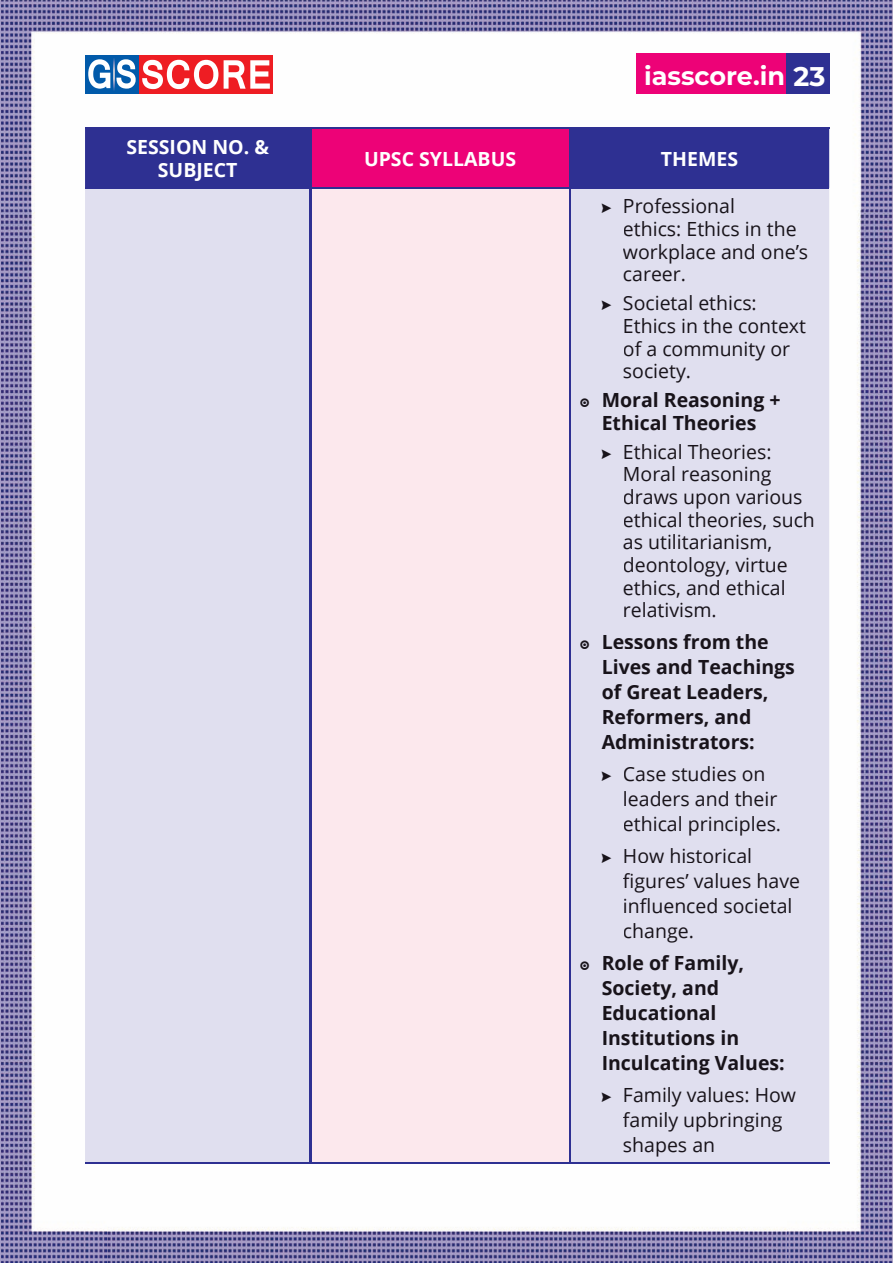
<style>
.page{position:relative;width:893px;height:1263px;background:#fff}
.page>*{position:absolute;margin:0;border:0;box-sizing:border-box;transform-origin:0 0}
.t1{font:700 25.5px "Montserrat";color:#fff}
.t2{font:19.5px/22.6px "Open Sans";color:#18131a}
.t3{font:700 19.5px/25.2px "Open Sans";color:#18131a}
.t4{font:700 19.5px/23.4px "Open Sans";color:#fff;text-align:center}
.s1{font-size:27px}
</style>
<div class="page">
<img style="left:1px;top:0;width:892px;height:210px">
<img style="left:1px;top:210px;width:104px;height:1053px">
<img style="left:788px;top:210px;width:105px;height:1053px">
<img style="left:105px;top:1227px;width:683px;height:36px">
<img style="left:0;top:0;width:1px;height:1263px">
<div style="left:636px;top:54px;width:194px;height:40px;background:#ed0277"></div>
<div style="left:786px;top:54px;width:44px;height:40px;background:#2e3092"></div>
<div style="left:85px;top:55px;width:188px;height:39px;background:#ee1d23"></div>
<div style="left:85px;top:55px;width:54px;height:39px;background:#015aaa"></div>
<svg style="left:142px;top:60px;width:128px;height:29px"></svg>
<svg style="left:88px;top:58px;width:48px;height:32px"></svg>
<div style="left:85px;top:130px;width:744px;height:57px;background:#2e3092"></div>
<div style="left:310px;top:128px;width:260px;height:60px;background:#ed0277"></div>
<div style="left:85px;top:189px;width:744px;height:973px;background:#e0dfef"></div>
<div style="left:310px;top:188px;width:260px;height:975px;background:#fce8ed"></div>
<hr style="left:85px;top:128px;width:225px;height:1px;background:#2e3092">
<hr style="left:85px;top:129px;width:225px;height:1px;background:#2e3092">
<hr style="left:310px;top:128px;width:260px;height:1px;background:#2e3092">
<hr style="left:311px;top:129px;width:258px;height:1px;background:#2e3092">
<hr style="left:310px;top:128px;width:1px;height:60px;background:#2e3092">
<hr style="left:311px;top:129px;width:1px;height:58px;background:#2e3092">
<hr style="left:570px;top:128px;width:259px;height:1px;background:#2e3092">
<hr style="left:570px;top:129px;width:259px;height:1px;background:#2e3092">
<hr style="left:569px;top:129px;width:1px;height:58px;background:#2e3092">
<hr style="left:570px;top:129px;width:1px;height:58px;background:#2e3092">
<hr style="left:85px;top:187px;width:225px;height:1px;background:#2e3092">
<hr style="left:85px;top:188px;width:225px;height:1px;background:#2e3092">
<hr style="left:311px;top:187px;width:258px;height:1px;background:#2e3092">
<hr style="left:310px;top:188px;width:260px;height:1px;background:#2e3092">
<hr style="left:310px;top:188px;width:1px;height:975px;background:#2e3092">
<hr style="left:311px;top:189px;width:1px;height:973px;background:#2e3092">
<hr style="left:570px;top:187px;width:259px;height:1px;background:#2e3092">
<hr style="left:570px;top:188px;width:259px;height:1px;background:#2e3092">
<hr style="left:569px;top:189px;width:1px;height:973px;background:#2e3092">
<hr style="left:570px;top:189px;width:1px;height:973px;background:#2e3092">
<hr style="left:85px;top:1162px;width:225px;height:1px;background:#2e3092">
<hr style="left:85px;top:1163px;width:225px;height:1px;background:#2e3092">
<hr style="left:311px;top:1162px;width:258px;height:1px;background:#2e3092">
<hr style="left:310px;top:1163px;width:260px;height:1px;background:#2e3092">
<hr style="left:570px;top:1162px;width:259px;height:1px;background:#2e3092">
<hr style="left:570px;top:1163px;width:259px;height:1px;background:#2e3092">
<div style="left:625px;top:199px;width:110px;height:15px;background:#e0dfef"></div>
<div style="left:624px;top:221px;width:173px;height:15px;background:#e0dfef"></div>
<div style="left:623px;top:244px;width:185px;height:19px;background:#e0dfef"></div>
<div style="left:624px;top:271px;width:61px;height:11px;background:#e0dfef"></div>
<div style="left:624px;top:295px;width:133px;height:16px;background:#e0dfef"></div>
<div style="left:625px;top:318px;width:181px;height:15px;background:#e0dfef"></div>
<div style="left:624px;top:341px;width:166px;height:19px;background:#e0dfef"></div>
<div style="left:624px;top:364px;width:66px;height:19px;background:#e0dfef"></div>
<div style="left:603px;top:392px;width:177px;height:20px;background:#e0dfef"></div>
<div style="left:603px;top:415px;width:153px;height:15px;background:#e0dfef"></div>
<div style="left:625px;top:444px;width:146px;height:15px;background:#e0dfef"></div>
<div style="left:625px;top:467px;width:146px;height:19px;background:#e0dfef"></div>
<div style="left:624px;top:489px;width:179px;height:20px;background:#e0dfef"></div>
<div style="left:624px;top:512px;width:191px;height:17px;background:#e0dfef"></div>
<div style="left:624px;top:534px;width:148px;height:18px;background:#e0dfef"></div>
<div style="left:624px;top:557px;width:164px;height:20px;background:#e0dfef"></div>
<div style="left:624px;top:580px;width:162px;height:17px;background:#e0dfef"></div>
<div style="left:625px;top:602px;width:90px;height:15px;background:#e0dfef"></div>
<div style="left:603px;top:634px;width:166px;height:15px;background:#e0dfef"></div>
<div style="left:603px;top:659px;width:192px;height:19px;background:#e0dfef"></div>
<div style="left:603px;top:684px;width:166px;height:17px;background:#e0dfef"></div>
<div style="left:603px;top:709px;width:148px;height:18px;background:#e0dfef"></div>
<div style="left:602px;top:734px;width:152px;height:16px;background:#e0dfef"></div>
<div style="left:624px;top:766px;width:141px;height:15px;background:#e0dfef"></div>
<div style="left:625px;top:791px;width:152px;height:15px;background:#e0dfef"></div>
<div style="left:624px;top:816px;width:156px;height:20px;background:#e0dfef"></div>
<div style="left:625px;top:848px;width:127px;height:15px;background:#e0dfef"></div>
<div style="left:623px;top:873px;width:177px;height:19px;background:#e0dfef"></div>
<div style="left:624px;top:898px;width:168px;height:15px;background:#e0dfef"></div>
<div style="left:624px;top:923px;width:68px;height:20px;background:#e0dfef"></div>
<div style="left:603px;top:955px;width:141px;height:19px;background:#e0dfef"></div>
<div style="left:603px;top:980px;width:116px;height:19px;background:#e0dfef"></div>
<div style="left:603px;top:1005px;width:114px;height:15px;background:#e0dfef"></div>
<div style="left:603px;top:1030px;width:136px;height:15px;background:#e0dfef"></div>
<div style="left:603px;top:1055px;width:181px;height:20px;background:#e0dfef"></div>
<div style="left:625px;top:1087px;width:171px;height:19px;background:#e0dfef"></div>
<div style="left:623px;top:1112px;width:159px;height:20px;background:#e0dfef"></div>
<div style="left:624px;top:1137px;width:90px;height:20px;background:#e0dfef"></div>
<svg style="left:602px;top:204px;width:9px;height:9px"></svg>
<svg style="left:602px;top:301px;width:9px;height:9px"></svg>
<svg style="left:580px;top:398px;width:9px;height:9px"></svg>
<svg style="left:602px;top:449px;width:9px;height:10px"></svg>
<svg style="left:580px;top:640px;width:9px;height:9px"></svg>
<svg style="left:602px;top:771px;width:9px;height:10px"></svg>
<svg style="left:602px;top:853px;width:9px;height:10px"></svg>
<svg style="left:580px;top:961px;width:9px;height:9px"></svg>
<svg style="left:602px;top:1092px;width:9px;height:10px"></svg>
<h1 class="t1" style="left:644px;top:57px;width:183px">iasscore.in <span class="s1">23</span></h1>
<p class="t4" style="left:126px;top:135px;width:144px">SESSION NO. &amp;<br>SUBJECT</p>
<p class="t4" style="left:364px;top:146px;width:154px">UPSC SYLLABUS</p>
<p class="t4" style="left:661px;top:146px;width:79px">THEMES</p>
<p class="t2" style="left:623px;top:195px;width:187px">Professional<br>ethics: Ethics in the workplace and one’s career.</p>
<p class="t2" style="left:623px;top:291px;width:185px">Societal ethics:<br>Ethics in the context of a community or society.</p>
<p class="t3" style="left:602px;top:388px;width:180px;line-height:22.6px">Moral Reasoning +<br>Ethical Theories</p>
<p class="t2" style="left:623px;top:440px;width:193px">Ethical Theories:<br>Moral reasoning draws upon various ethical theories, such as utilitarianism, deontology, virtue ethics, and ethical relativism.</p>
<p class="t3" style="left:602px;top:628px;width:195px">Lessons from the<br>Lives and Teachings of Great Leaders,<br>Reformers, and<br>Administrators:</p>
<p class="t2" style="left:623px;top:761px;width:160px;line-height:25.2px">Case studies on leaders and their ethical principles.</p>
<p class="t2" style="left:623px;top:842px;width:179px;line-height:25.2px">How historical figures’ values have influenced societal change.</p>
<p class="t3" style="left:602px;top:949px;width:185px">Role of Family,<br>Society, and<br>Educational<br>Institutions in<br>Inculcating Values:</p>
<p class="t2" style="left:623px;top:1082px;width:175px;line-height:25.2px">Family values: How family upbringing shapes an</p>
</div>
